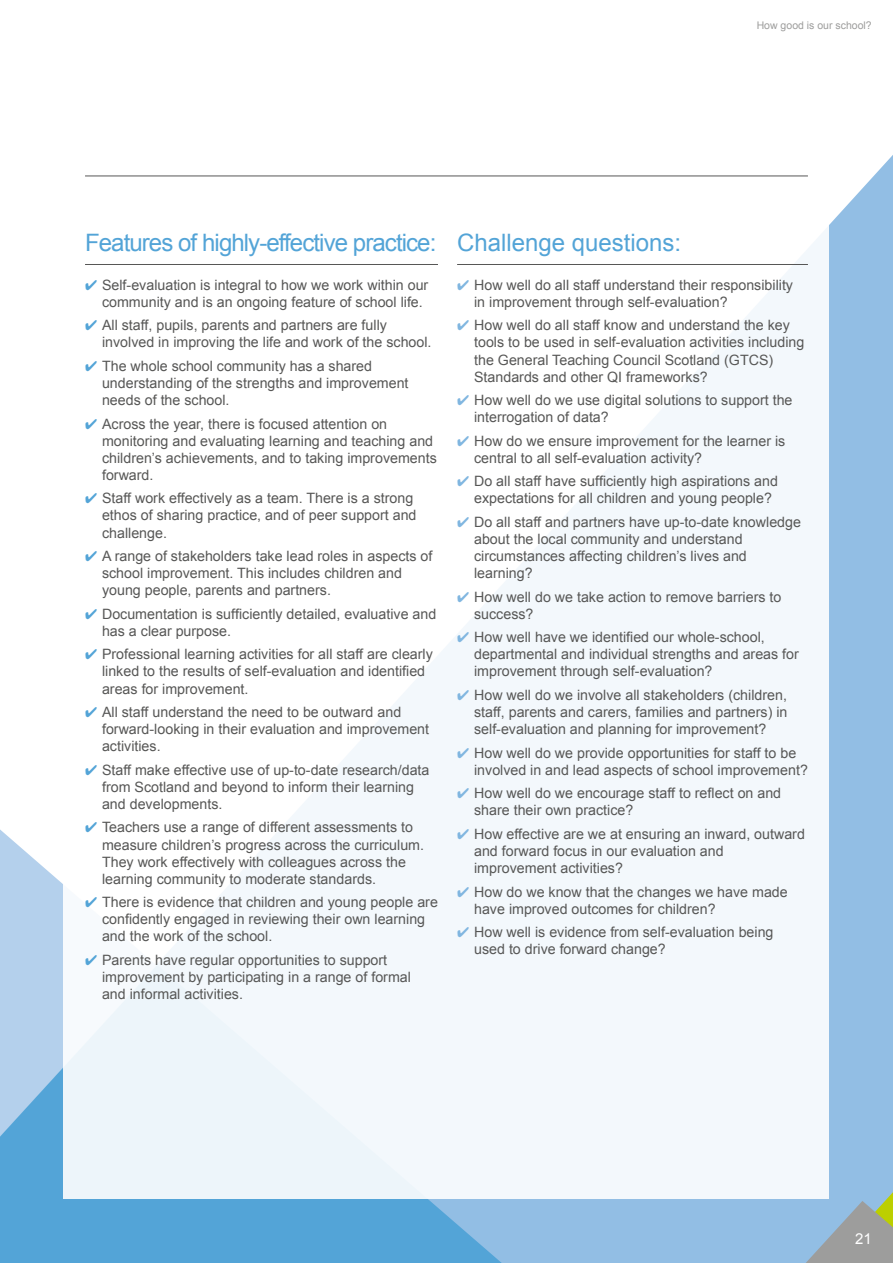
<style>
.page{position:relative;width:893px;height:1263px;background:#fff}
.page>*{position:absolute;margin:0;border:0;box-sizing:border-box;transform-origin:0 0}
.t1{font:24px "Arial";letter-spacing:-.04em;color:#53a4d7}
.t2{font:24px "Arial";color:#53a4d7}
.t3{font:15px "Arial";color:#fff}
.t4{font:14.25px/17.1px "Arial";color:#575756}
.t5{font:10.5px "Arial";color:#9d9d9c}
.s1{color:#53a4d7}
.s2{color:#80b6e0}
</style>
<div class="page">
<svg style="left:0;top:829px;width:63px;height:136px;fill:#b4d0ec"></svg>
<div style="left:502px;top:155px;width:391px;height:1108px;background:#92bee4"></div>
<svg style="left:0;top:965px;width:502px;height:298px;background:#68addb"></svg>
<div style="left:64px;top:64px;width:765px;height:1135px;background:#fff"></div>
<hr style="left:85px;top:176px;width:723px;height:1px;background:#575756">
<hr style="left:85px;top:264px;width:353px;height:1px;background:#575756">
<hr style="left:457px;top:264px;width:351px;height:1px;background:#575756">
<svg style="left:806px;top:1192px;width:87px;height:71px;background:#9caeb3"></svg>
<p class="t5" style="left:757px;top:18px;width:116px">How good is our school?</p>
<h1 class="t1" style="left:85px;top:227px;width:353px">Features of highly-effective practice:</h1>
<p class="t4" style="left:102px;top:276px;width:328px;text-indent:-17px"><span class="s1">✔</span> Self-evaluation is integral to how we work within our community and is an ongoing feature of school life.</p>
<p class="t4" style="left:102px;top:317px;width:331px;text-indent:-17px"><span class="s1">✔</span> All staff, pupils, parents and partners are fully involved in improving the life and work of the school.</p>
<p class="t4" style="left:102px;top:357px;width:308px;text-indent:-17px"><span class="s1">✔</span> The whole school community has a shared understanding of the strengths and improvement needs of the school.</p>
<p class="t4" style="left:102px;top:415px;width:336px;text-indent:-17px"><span class="s1">✔</span> Across the year, there is focused attention on monitoring and evaluating learning and teaching and children’s achievements, and to taking improvements forward.</p>
<p class="t4" style="left:102px;top:490px;width:316px;text-indent:-17px"><span class="s1">✔</span> Staff work effectively as a team. There is a strong ethos of sharing practice, and of peer support and challenge.</p>
<p class="t4" style="left:102px;top:548px;width:332px;text-indent:-17px"><span class="s1">✔</span> A range of stakeholders take lead roles in aspects of school improvement. This includes children and young people, parents and partners.</p>
<p class="t4" style="left:102px;top:605px;width:336px;text-indent:-17px"><span class="s1">✔</span> Documentation is sufficiently detailed, evaluative and has a clear purpose.</p>
<p class="t4" style="left:102px;top:646px;width:332px;text-indent:-17px"><span class="s1">✔</span> Professional learning activities for all staff are clearly linked to the results of self-evaluation and identified areas for improvement.</p>
<p class="t4" style="left:102px;top:704px;width:329px;text-indent:-17px"><span class="s1">✔</span> All staff understand the need to be outward and forward-looking in their evaluation and improvement activities.</p>
<p class="t4" style="left:102px;top:761px;width:329px;text-indent:-17px"><span class="s1">✔</span> Staff make effective use of up-to-date research/data from Scotland and beyond to inform their learning and developments.</p>
<p class="t4" style="left:102px;top:819px;width:324px;text-indent:-17px"><span class="s1">✔</span> Teachers use a range of different assessments to measure children’s progress across the curriculum.<br>They work effectively with colleagues across the learning community to moderate standards.</p>
<p class="t4" style="left:102px;top:894px;width:337px;text-indent:-17px"><span class="s1">✔</span> There is evidence that children and young people are confidently engaged in reviewing their own learning and the work of the school.</p>
<p class="t4" style="left:102px;top:951px;width:310px;text-indent:-17px"><span class="s1">✔</span> Parents have regular opportunities to support improvement by participating in a range of formal and informal activities.</p>
<h1 class="t2" style="left:457px;top:227px;width:226px">Challenge questions:</h1>
<p class="t4" style="left:474px;top:276px;width:320px;text-indent:-17px"><span class="s2">✔</span> How well do all staff understand their responsibility in improvement through self-evaluation?</p>
<p class="t4" style="left:474px;top:317px;width:332px;text-indent:-17px"><span class="s2">✔</span> How well do all staff know and understand the key tools to be used in self-evaluation activities including the General Teaching Council Scotland (GTCS)<br>Standards and other QI frameworks?</p>
<p class="t4" style="left:474px;top:392px;width:320px;text-indent:-17px"><span class="s2">✔</span> How well do we use digital solutions to support the interrogation of data?</p>
<p class="t4" style="left:474px;top:432px;width:313px;text-indent:-17px"><span class="s2">✔</span> How do we ensure improvement for the learner is central to all self-evaluation activity?</p>
<p class="t4" style="left:474px;top:473px;width:305px;text-indent:-17px"><span class="s2">✔</span> Do all staff have sufficiently high aspirations and expectations for all children and young people?</p>
<p class="t4" style="left:474px;top:513px;width:328px;text-indent:-17px"><span class="s2">✔</span> Do all staff and partners have up-to-date knowledge about the local community and understand circumstances affecting children’s lives and learning?</p>
<p class="t4" style="left:474px;top:588px;width:309px;text-indent:-17px"><span class="s2">✔</span> How well do we take action to remove barriers to success?</p>
<p class="t4" style="left:474px;top:629px;width:326px;text-indent:-17px"><span class="s2">✔</span> How well have we identified our whole-school, departmental and individual strengths and areas for improvement through self-evaluation?</p>
<p class="t4" style="left:474px;top:686px;width:315px;text-align:justify;text-indent:-17px"><span class="s2">✔</span> How well do we involve all stakeholders (children, staff, parents and carers, families and partners) in self-evaluation and planning for improvement?</p>
<p class="t4" style="left:474px;top:744px;width:335px;text-indent:-17px"><span class="s2">✔</span> How well do we provide opportunities for staff to be involved in and lead aspects of school improvement?</p>
<p class="t4" style="left:474px;top:785px;width:309px;text-indent:-17px"><span class="s2">✔</span> How well do we encourage staff to reflect on and share their own practice?</p>
<p class="t4" style="left:474px;top:825px;width:332px;text-indent:-17px"><span class="s2">✔</span> How effective are we at ensuring an inward, outward and forward focus in our evaluation and improvement activities?</p>
<p class="t4" style="left:474px;top:883px;width:315px;text-indent:-17px"><span class="s2">✔</span> How do we know that the changes we have made have improved outcomes for children?</p>
<p class="t4" style="left:474px;top:924px;width:301px;text-indent:-17px"><span class="s2">✔</span> How well is evidence from self-evaluation being used to drive forward change?</p>
<p class="t3" style="left:855px;top:1229px;width:18px">21</p>
</div>
